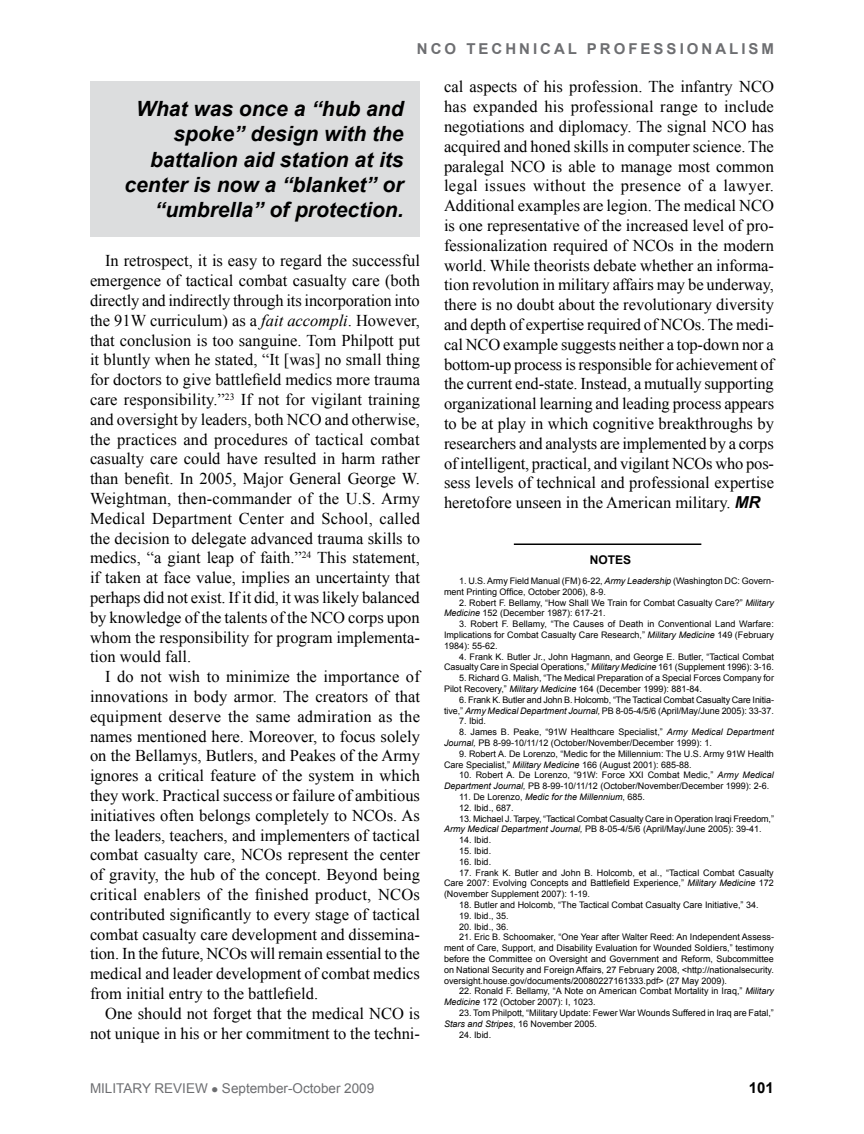
<style>
.page{position:relative;width:864px;height:1134px;background:#fff}
.page>*{position:absolute;margin:0;border:0;box-sizing:border-box;transform-origin:0 0}
.fob{font:italic 700 21px/25.2px "Arial";color:#000;text-align:right}
.fob-2{font:16.5px/19.8px "Times New Roman";color:#000;text-align:justify}
.t1{font:700 15px "Arial";letter-spacing:.2em;color:#6d6e71}
.t2{font:700 15px "Arial";color:#000}
.t3{font:13.5px "Arial";color:#6d6e71}
.bio{font:700 12px "Arial";color:#000}
.ftnote{font:9px/10.8px "Arial";color:#000}
.ftnote-2{font:italic 9px "Arial";color:#000}
.s1{font-style:italic}
.s2{font-family:"Arial";font-weight:700;font-style:italic}
.s3{font-style:normal}
</style>
<div class="page">
<hr style="left:514px;top:543px;width:187px;height:2px;background:#000">
<div style="left:90px;top:81px;width:330px;height:156px;background:#dcddde"></div>
<p class="t1" style="left:417px;top:39px;width:359px">NCO TECHNICAL PROFESSIONALISM</p>
<p class="fob" style="left:125px;top:97px;width:280px">What was once a “hub and spoke” design with the battalion aid station at its center is now a “blanket” or “umbrella” of protection.</p>
<p class="fob-2" style="left:90px;top:251px;width:332px;text-indent:15px">In retrospect, it is easy to regard the successful emergence of tactical combat casualty care (both directly and indirectly through its incorporation into the 91W curriculum) as a <span class="s1">fait accompli</span>. However, that conclusion is too sanguine. Tom Philpott put it bluntly when he stated, “It [was] no small thing for doctors to give battlefield medics more trauma care responsibility.”<sup>23</sup> If not for vigilant training and oversight by leaders, both NCO and otherwise, the practices and procedures of tactical combat casualty care could have resulted in harm rather than benefit. In 2005, Major General George W.<br>Weightman, then-commander of the U.S. Army Medical Department Center and School, called the decision to delegate advanced trauma skills to medics, “a giant leap of faith.”<sup>24</sup> This statement, if taken at face value, implies an uncertainty that perhaps did not exist. If it did, it was likely balanced by knowledge of the talents of the NCO corps upon whom the responsibility for program implementa&shy;tion would fall.</p>
<p class="fob-2" style="left:90px;top:667px;width:332px;text-indent:15px">I do not wish to minimize the importance of innovations in body armor. The creators of that equipment deserve the same admiration as the names mentioned here. Moreover, to focus solely on the Bellamys, Butlers, and Peakes of the Army ignores a critical feature of the system in which they work. Practical success or failure of ambitious initiatives often belongs completely to NCOs. As the leaders, teachers, and implementers of tactical combat casualty care, NCOs represent the center of gravity, the hub of the concept. Beyond being critical enablers of the finished product, NCOs contributed significantly to every stage of tactical combat casualty care development and dissemina&shy;tion. In the future, NCOs will remain essential to the medical and leader development of combat medics from initial entry to the battlefield.</p>
<p class="fob-2" style="left:90px;top:1003px;width:332px;text-align:right">One should not forget that the medical NCO is not unique in his or her commitment to the techni-</p>
<p class="fob-2" style="left:444px;top:77px;width:332px">cal aspects of his profession. The infantry NCO has expanded his professional range to include negotiations and diplomacy. The signal NCO has acquired and honed skills in computer science. The paralegal NCO is able to manage most common legal issues without the presence of a lawyer.<br>Additional examples are legion. The medical NCO is one representative of the increased level of pro&shy;fessionalization required of NCOs in the modern world. While theorists debate whether an informa&shy;tion revolution in military affairs may be underway, there is no doubt about the revolutionary diversity and depth of expertise required of NCOs. The medi&shy;cal NCO example suggests neither a top-down nor a bottom-up process is responsible for achievement of the current end-state. Instead, a mutually supporting organizational learning and leading process appears to be at play in which cognitive breakthroughs by researchers and analysts are implemented by a corps of intelligent, practical, and vigilant NCOs who pos&shy;sess levels of technical and professional expertise heretofore unseen in the American military. <span class="s2">MR</span></p>
<p class="bio" style="left:590px;top:552px;width:43px">NOTES</p>
<p class="ftnote" style="left:444px;top:576px;width:331px;text-indent:15px">1. U.S. Army Field Manual (FM) 6-22, <span class="s1">Army Leadership</span> (Washington DC: Govern&shy;ment Printing Office, October 2006), 8-9.</p>
<p class="ftnote" style="left:444px;top:597px;width:331px;text-indent:15px">2. Robert F. Bellamy, “How Shall We Train for Combat Casualty Care?” <span class="s1">Military<br>Medicine</span> 152 (December 1987): 617-21.</p>
<p class="ftnote" style="left:444px;top:619px;width:331px;text-align:justify;text-indent:15px">3. Robert F. Bellamy, “The Causes of Death in Conventional Land Warfare:<br>Implications for Combat Casualty Care Research,” <span class="s1">Military Medicine</span> 149 (February 1984): 55-62.</p>
<p class="ftnote" style="left:444px;top:651px;width:331px;text-align:right">4. Frank K. Butler Jr., John Hagmann, and George E. Butler, “Tactical Combat<br>Casualty Care in Special Operations,” <span class="s1">Military Medicine</span> 161 (Supplement 1996): 3-16.</p>
<p class="ftnote" style="left:444px;top:673px;width:331px;text-indent:15px">5. Richard G. Malish, “The Medical Preparation of a Special Forces Company for<br>Pilot Recovery,” <span class="s1">Military Medicine</span> 164 (December 1999): 881-84.</p>
<p class="ftnote" style="left:444px;top:694px;width:332px;text-align:right">6. Frank K. Butler and John B. Holcomb, “The Tactical Combat Casualty Care Initia&shy;tive,” <span class="s1">Army Medical Department Journal,</span> PB 8-05-4/5/6 (April/May/June 2005): 33-37.</p>
<p class="ftnote" style="left:459px;top:716px;width:29px">7. Ibid.</p>
<p class="ftnote" style="left:444px;top:727px;width:332px;text-indent:15px">8. James B. Peake, “91W Healthcare Specialist,” <span class="s1">Army Medical Department<br>Journal,</span> PB 8-99-10/11/12 (October/November/December 1999): 1.</p>
<p class="ftnote" style="left:444px;top:748px;width:331px;text-indent:15px">9. Robert A. De Lorenzo, “Medic for the Millennium: The U.S. Army 91W Health<br>Care Specialist,” <span class="s1">Military Medicine</span> 166 (August 2001): 685-88.</p>
<p class="ftnote" style="left:444px;top:770px;width:331px;text-indent:15px">10. Robert A. De Lorenzo, “91W: Force XXI Combat Medic,” <span class="s1">Army Medical<br>Department Journal,</span> PB 8-99-10/11/12 (October/November/December 1999): 2-6.</p>
<p class="ftnote-2" style="left:459px;top:791px;width:187px"><span class="s3">11. De Lorenzo,</span> Medic for the Millennium<span class="s3">, 685.</span></p>
<p class="ftnote" style="left:459px;top:802px;width:56px">12. Ibid., 687.</p>
<p class="ftnote" style="left:444px;top:813px;width:332px;text-indent:15px">13. Michael J. Tarpey, “Tactical Combat Casualty Care in Operation Iraqi Freedom,”<br><span class="s1">Army Medical Department Journal,</span> PB 8-05-4/5/6 (April/May/June 2005): 39-41.</p>
<p class="ftnote" style="left:459px;top:835px;width:34px">14. Ibid.</p>
<p class="ftnote" style="left:459px;top:846px;width:34px">15. Ibid.</p>
<p class="ftnote" style="left:459px;top:856px;width:34px">16. Ibid.</p>
<p class="ftnote" style="left:444px;top:867px;width:331px;text-align:justify;text-indent:15px">17. Frank K. Butler and John B. Holcomb, et al., “Tactical Combat Casualty Care 2007: Evolving Concepts and Battlefield Experience,” <span class="s1">Military Medicine</span> 172 (November Supplement 2007): 1-19.</p>
<p class="ftnote" style="left:459px;top:900px;width:301px">18. Butler and Holcomb, “The Tactical Combat Casualty Care Initiative,” 34.</p>
<p class="ftnote" style="left:459px;top:910px;width:51px">19. Ibid., 35.</p>
<p class="ftnote" style="left:459px;top:921px;width:51px">20. Ibid., 36.</p>
<p class="ftnote" style="left:444px;top:932px;width:331px;text-align:justify;text-indent:15px">21. Eric B. Schoomaker, “One Year after Walter Reed: An Independent Assess&shy;ment of Care, Support, and Disability Evaluation for Wounded Soldiers,” testimony before the Committee on Oversight and Government and Reform, Subcommittee on National Security and Foreign Affairs, 27 February 2008, &lt;http://nationalsecurity. oversight.house.gov/documents/20080227161333.pdf&gt; (27 May 2009).</p>
<p class="ftnote" style="left:444px;top:986px;width:331px;text-indent:15px">22. Ronald F. Bellamy, “A Note on American Combat Mortality in Iraq,” <span class="s1">Military<br>Medicine</span> 172 (October 2007): I, 1023.</p>
<p class="ftnote" style="left:444px;top:1008px;width:331px;text-indent:15px">23. Tom Philpott, “Military Update: Fewer War Wounds Suffered in Iraq are Fatal,”<br><span class="s1">Stars and Stripes</span>, 16 November 2005.</p>
<p class="ftnote" style="left:459px;top:1029px;width:34px">24. Ibid.</p>
<p class="t3" style="left:90px;top:1080px;width:286px">MILITARY REVIEW ● September-October 2009</p>
<p class="t2" style="left:749px;top:1078px;width:27px">101</p>
</div>
